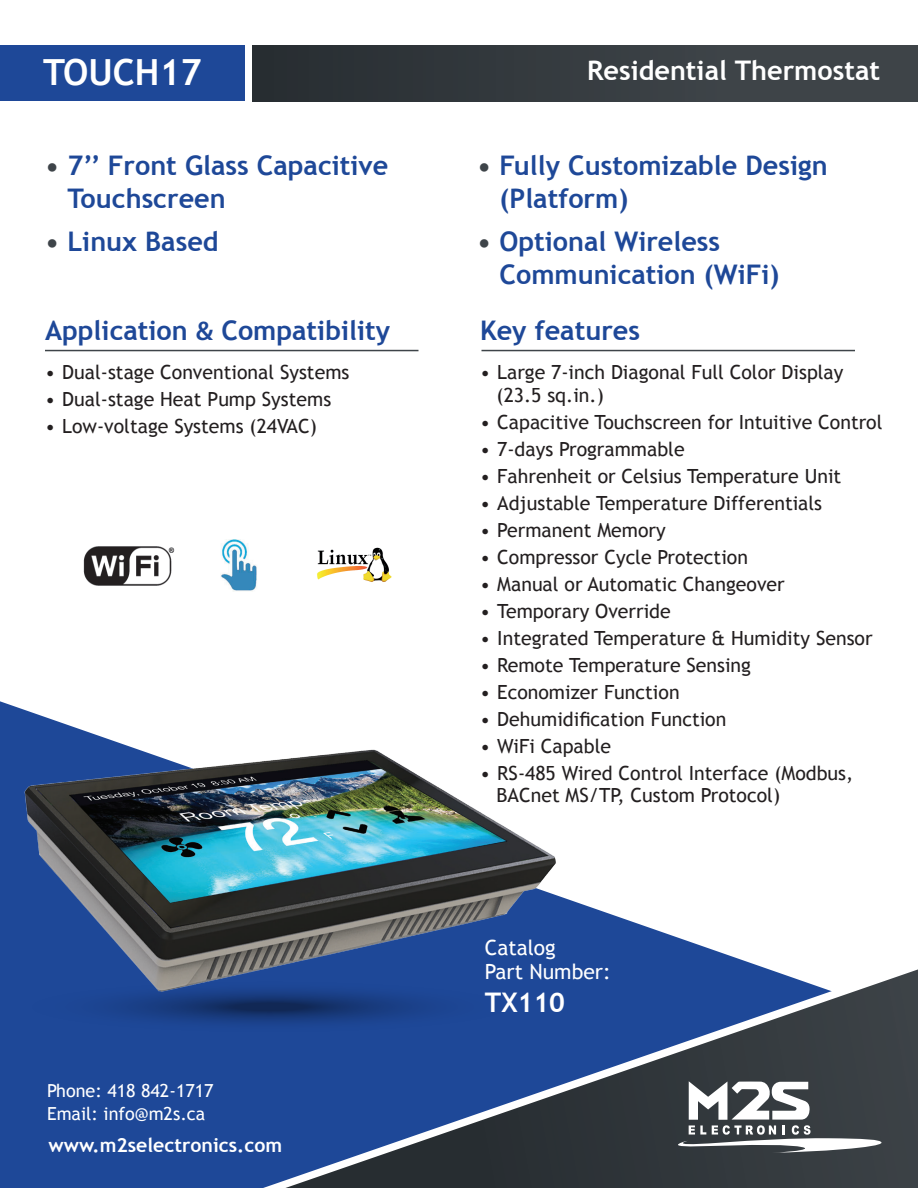
<style>
.page{position:relative;width:918px;height:1188px;background:#fff}
.page>*{position:absolute;margin:0;border:0;box-sizing:border-box;transform-origin:0 0}
.t1{font:700 36px "Trebuchet MS";color:#fff}
.t2{font:700 27px/33px "Trebuchet MS";color:#1e4898}
.t3{font:700 27px "Trebuchet MS";color:#fff}
.t4{font:21px/24px "Trebuchet MS";color:#fff}
.t5{font:19.5px/22.5px "Trebuchet MS";color:#231f20}
.t6{font:700 19.5px "Trebuchet MS";color:#fff}
.t7{font:18px/22.5px "Trebuchet MS";color:#fff}
.s1{color:#3e4449}
.s2{font-family:"Myriad Pro";font-weight:600}
</style>
<div class="page">
<svg style="left:0;top:903px;width:745px;height:285px;background:#3359a1"></svg>
<div style="left:263px;top:961px;width:505px;height:227px;background:#1e4898"></div>
<svg style="left:285px;top:969px;width:633px;height:219px;background:#364a6c"></svg>
<div style="left:0;top:45px;width:244px;height:56px;background:#1e4898"></div>
<div style="left:252px;top:45px;width:666px;height:56px;background:linear-gradient(to right,#282e33,#43494d)"></div>
<hr style="left:45px;top:350px;width:373px;height:1px;background:#3e4449">
<hr style="left:482px;top:350px;width:373px;height:1px;background:#3e4449">
<div style="left:0;top:970px;width:606px;height:73px;background:#1e4898"></div>
<img style="left:317px;top:547px;width:75px;height:35px">
<img style="left:83px;top:546px;width:92px;height:40px">
<img style="left:220px;top:539px;width:37px;height:52px">
<img style="left:0;top:701px;width:580px;height:330px">
<svg style="left:678px;top:1081px;width:203px;height:72px"></svg>
<h1 class="t1" style="left:43px;top:50px;width:160px">TOUCH17</h1>
<h2 class="t3" style="left:587px;top:54px;width:295px">Residential Thermostat</h2>
<h2 class="t3" style="left:604px;top:54px;width:278px">Residential Controller</h2>
<h2 class="t2" style="left:68px;top:148px;width:322px;text-indent:-23px"><span class="s1">•</span> 7’’ Front Glass Capacitive<br>Touchscreen</h2>
<h2 class="t2" style="left:45px;top:225px;width:175px"><span class="s1">•</span> Linux Based</h2>
<h2 class="t2" style="left:45px;top:314px;width:347px">Application <span class="s2">&amp;</span> Compatibility</h2>
<p class="t5" style="left:45px;top:361px;width:306px">• Dual-stage Conventional Systems</p>
<p class="t5" style="left:45px;top:388px;width:288px">• Dual-stage Heat Pump Systems</p>
<p class="t5" style="left:45px;top:415px;width:273px">• Low-voltage Systems (24VAC)</p>
<p class="t7" style="left:47px;top:1080px;width:168px">Phone: 418 842-1717<br>Email: info@m2s.ca</p>
<p class="t6" style="left:49px;top:1133px;width:235px">www.m2selectronics.com</p>
<h2 class="t2" style="left:500px;top:148px;width:330px;text-indent:-22px"><span class="s1">•</span> Fully Customizable Design (Platform)</h2>
<h2 class="t2" style="left:500px;top:225px;width:281px;text-indent:-22px"><span class="s1">•</span> Optional Wireless<br>Communication (WiFi)</h2>
<h2 class="t2" style="left:480px;top:314px;width:161px">Key features</h2>
<p class="t5" style="left:497px;top:361px;width:348px;text-indent:-16px">• Large 7-inch Diagonal Full Color Display (23.5 sq.in.)</p>
<p class="t5" style="left:480px;top:411px;width:404px">• Capacitive Touchscreen for Intuitive Control</p>
<p class="t5" style="left:480px;top:438px;width:206px">• 7-days Programmable</p>
<p class="t5" style="left:480px;top:465px;width:363px">• Fahrenheit or Celsius Temperature Unit</p>
<p class="t5" style="left:480px;top:492px;width:344px">• Adjustable Temperature Differentials</p>
<p class="t5" style="left:480px;top:519px;width:187px">• Permanent Memory</p>
<p class="t5" style="left:480px;top:546px;width:269px">• Compressor Cycle Protection</p>
<p class="t5" style="left:480px;top:573px;width:306px">• Manual or Automatic Changeover</p>
<p class="t5" style="left:480px;top:600px;width:192px">• Temporary Override</p>
<p class="t5" style="left:480px;top:627px;width:394px">• Integrated Temperature &amp; Humidity Sensor</p>
<p class="t5" style="left:480px;top:654px;width:273px">• Remote Temperature Sensing</p>
<p class="t5" style="left:480px;top:681px;width:201px">• Economizer Function</p>
<p class="t5" style="left:480px;top:708px;width:248px">• Dehumidification Function</p>
<p class="t5" style="left:480px;top:735px;width:133px">• WiFi Capable</p>
<p class="t5" style="left:497px;top:762px;width:358px;text-indent:-16px">• RS-485 Wired Control Interface (Modbus,<br>BACnet MS/TP, Custom Protocol)</p>
<p class="t4" style="left:485px;top:936px;width:127px">Catalog<br>Part Number:</p>
<h2 class="t3" style="left:485px;top:986px;width:82px">TX110</h2>
</div>
